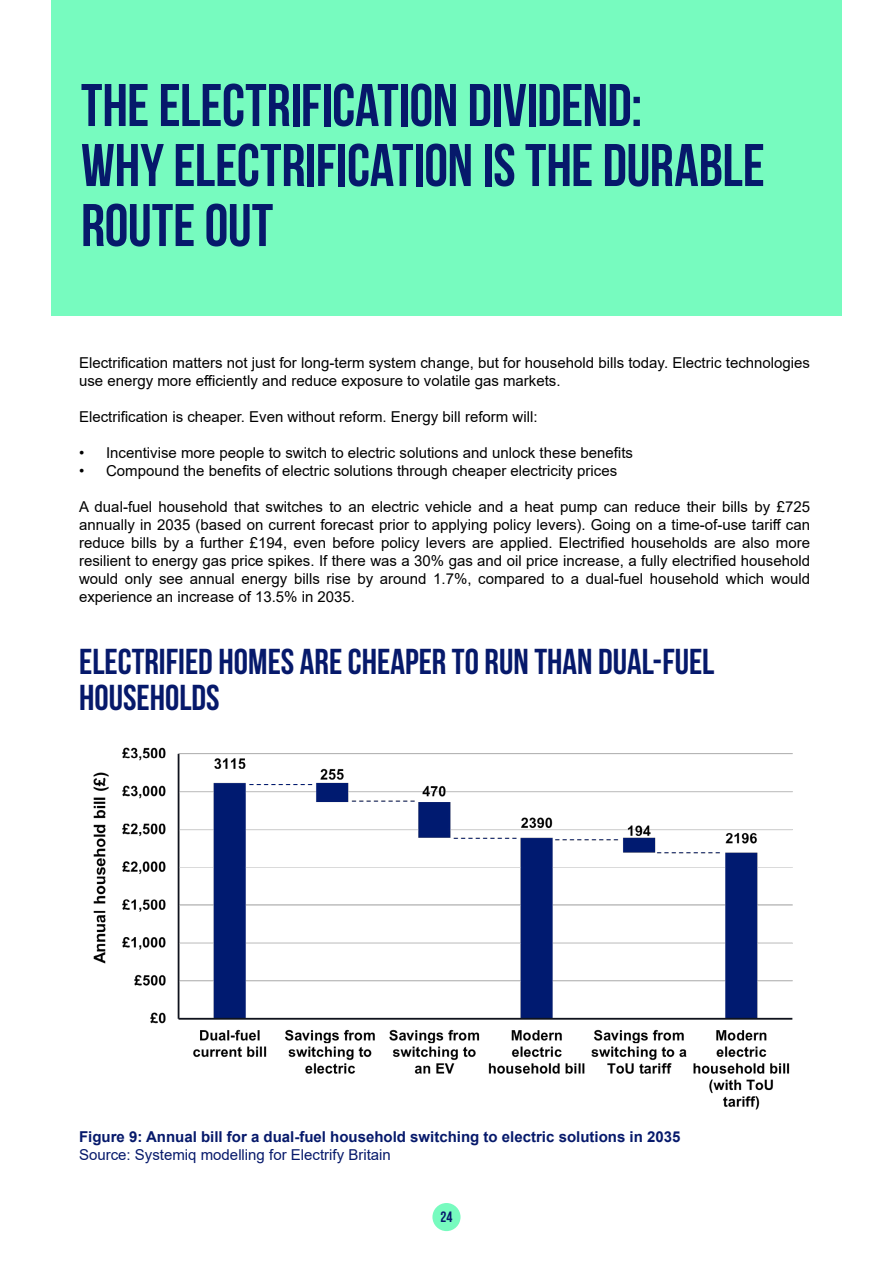
<style>
.page{position:relative;width:893px;height:1263px;background:#fff}
.page>*{position:absolute;margin:0;border:0;box-sizing:border-box;transform-origin:0 0}
.t1{font:700 60px/60px "Bebas Neue";letter-spacing:-.01em;color:#06196b}
.t2{font:700 36px/36px "Bebas Neue";color:#06196b}
.t3{font:15px/18px "Arial";color:#000}
.t4{font:700 15px "Arial";color:#06196b}
.t5{font:15px "Arial";color:#06196b}
.t6{font:700 15px "Bebas Neue";color:#06196b}
</style>
<div class="page">
<div style="left:432px;top:1203px;width:28px;height:28px;background:#77fbbf;border-radius:50%"></div>
<img style="left:93px;top:747px;width:700px;height:363px">
<div style="left:51px;top:0;width:791px;height:315px;background:#77fbbf"></div>
<h1 class="t1" style="left:81px;top:75px;width:685px">THE ELECTRIFICATION DIVIDEND:<br>WHY ELECTRIFICATION IS THE DURABLE<br>ROUTE OUT</h1>
<p class="t3" style="left:79px;top:353px;width:732px">Electrification matters not just for long-term system change, but for household bills today. Electric technologies use energy more efficiently and reduce exposure to volatile gas markets.</p>
<p class="t3" style="left:79px;top:407px;width:460px">Electrification is cheaper. Even without reform. Energy bill reform will:</p>
<p class="t3" style="left:79px;top:443px;width:555px">• Incentivise more people to switch to electric solutions and unlock these benefits</p>
<p class="t3" style="left:79px;top:461px;width:540px">• Compound the benefits of electric solutions through cheaper electricity prices</p>
<p class="t3" style="left:79px;top:497px;width:732px;text-align:justify">A dual-fuel household that switches to an electric vehicle and a heat pump can reduce their bills by £725 annually in 2035 (based on current forecast prior to applying policy levers). Going on a time-of-use tariff can reduce bills by a further £194, even before policy levers are applied. Electrified households are also more resilient to energy gas price spikes. If there was a 30% gas and oil price increase, a fully electrified household would only see annual energy bills rise by around 1.7%, compared to a dual-fuel household which would experience an increase of 13.5% in 2035.</p>
<h2 class="t2" style="left:79px;top:643px;width:637px">ELECTRIFIED HOMES ARE CHEAPER TO RUN THAN DUAL-FUEL<br>HOUSEHOLDS</h2>
<p class="t4" style="left:79px;top:1126px;width:603px">Figure 9: Annual bill for a dual-fuel household switching to electric solutions in 2035</p>
<p class="t5" style="left:79px;top:1144px;width:313px">Source: Systemiq modelling for Electrify Britain</p>
<p class="t6" style="left:441px;top:1208px;width:13px">24</p>
</div>
